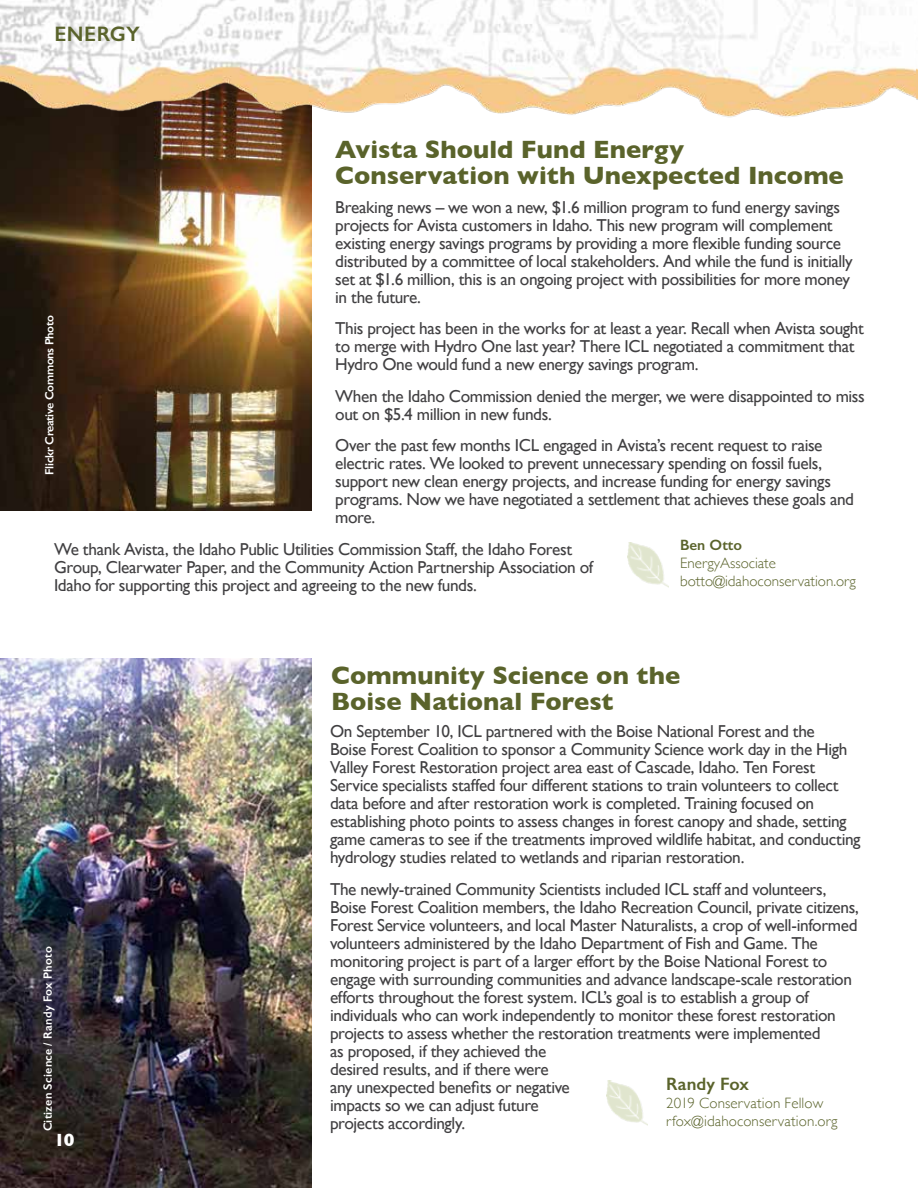
<style>
.page{position:relative;width:918px;height:1188px;background:#fff}
.page>*{position:absolute;margin:0;border:0;box-sizing:border-box;transform-origin:0 0}
.t1{font:700 25.5px/25.5px "Gill Sans";color:#5a632b}
.t2{font:600 21px "Gill Sans";letter-spacing:.025em;color:#5a632b}
.t3{font:600 18px "Gill Sans";color:#5a632b}
.t4{font:700 18px "Gill Sans";color:#fff}
.t5{font:17.25px/18px "Gill Sans";letter-spacing:-.02em;color:#414042}
.t6{font:300 15px/18px "Gill Sans";color:#5a632b}
.t7{font:600 15px "Gill Sans";color:#5a632b}
.t8{font:600 12px "Gill Sans";color:#fff}
.t9{font:600 12px "Gill Sans";letter-spacing:-.03em;color:#fff}
</style>
<div class="page">
<img style="left:0;top:659px;width:312px;height:529px">
<img style="left:0;top:125px;width:312px;height:385px">
<img style="left:0;top:0;width:916px;height:125px">
<img style="left:916px;top:68px;width:2px;height:32px">
<img style="left:627px;top:542px;width:41px;height:45px">
<img style="left:606px;top:1081px;width:41px;height:44px">
<p class="t2" style="left:54px;top:21px;width:87px">ENERGY</p>
<h1 class="t1" style="left:335px;top:136px;width:510px">Avista Should Fund Energy<br>Conservation with Unexpected Income</h1>
<p class="t5" style="left:335px;top:198px;width:519px">Breaking news – we won a new, $1.6 million program to fund energy savings projects for Avista customers in Idaho. This new program will complement existing energy savings programs by providing a more flexible funding source distributed by a committee of local stakeholders. And while the fund is initially set at $1.6 million, this is an ongoing project with possibilities for more money in the future.</p>
<p class="t5" style="left:335px;top:319px;width:530px">This project has been in the works for at least a year. Recall when Avista sought to merge with Hydro One last year? There ICL negotiated a commitment that<br>Hydro One would fund a new energy savings program.</p>
<p class="t5" style="left:335px;top:387px;width:531px">When the Idaho Commission denied the merger, we were disappointed to miss out on $5.4 million in new funds.</p>
<p class="t5" style="left:335px;top:436px;width:520px">Over the past few months ICL engaged in Avista’s recent request to raise electric rates. We looked to prevent unnecessary spending on fossil fuels, support new clean energy projects, and increase funding for energy savings programs. Now we have negotiated a settlement that achieves these goals and more.</p>
<p class="t5" style="left:54px;top:540px;width:541px">We thank Avista, the Idaho Public Utilities Commission Staff, the Idaho Forest<br>Group, Clearwater Paper, and the Community Action Partnership Association of<br>Idaho for supporting this project and agreeing to the new funds.</p>
<p class="t9" style="left:42px;top:475px;width:161px;rotate:-90deg">Flickr Creative Commons Photo</p>
<p class="t7" style="left:680px;top:536px;width:63px">Ben Otto</p>
<p class="t6" style="left:680px;top:554px;width:177px">EnergyAssociate botto@idahoconservation.org</p>
<p class="t8" style="left:41px;top:1131px;width:186px;rotate:-90deg">Citizen Science / Randy Fox Photo</p>
<p class="t4" style="left:54px;top:1126px;width:22px">10</p>
<h1 class="t1" style="left:331px;top:662px;width:351px">Community Science on the<br>Boise National Forest</h1>
<p class="t5" style="left:330px;top:722px;width:532px">On September 10, ICL partnered with the Boise National Forest and the<br>Boise Forest Coalition to sponsor a Community Science work day in the High Valley Forest Restoration project area east of Cascade, Idaho. Ten Forest Service specialists staffed four different stations to train volunteers to collect data before and after restoration work is completed. Training focused on establishing photo points to assess changes in forest canopy and shade, setting game cameras to see if the treatments improved wildlife habitat, and conducting hydrology studies related to wetlands and riparian restoration.</p>
<p class="t5" style="left:330px;top:880px;width:530px">The newly-trained Community Scientists included ICL staff and volunteers, Boise Forest Coalition members, the Idaho Recreation Council, private citizens, Forest Service volunteers, and local Master Naturalists, a crop of well-informed volunteers administered by the Idaho Department of Fish and Game. The monitoring project is part of a larger effort by the Boise National Forest to engage with surrounding communities and advance landscape-scale restoration efforts throughout the forest system. ICL’s goal is to establish a group of individuals who can work independently to monitor these forest restoration projects to assess whether the restoration treatments were implemented<br>as proposed, if they achieved the<br>desired results, and if there were<br>any unexpected benefits or negative<br>impacts so we can adjust future<br>projects accordingly.</p>
<p class="t3" style="left:666px;top:1073px;width:84px">Randy Fox</p>
<p class="t6" style="left:666px;top:1094px;width:173px">2019 Conservation Fellow rfox@idahoconservation.org</p>
</div>
